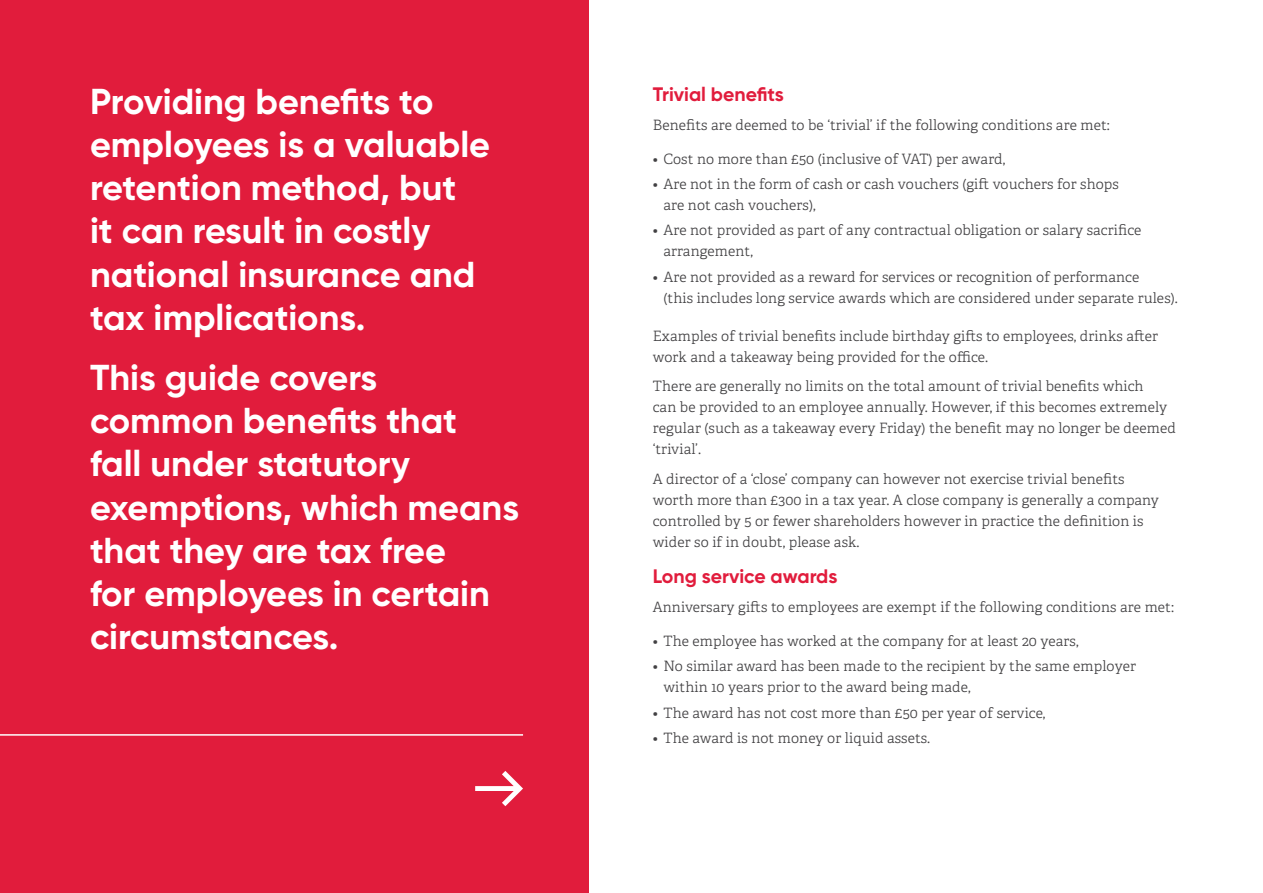
<style>
.page{position:relative;width:1263px;height:893px;background:#fff}
.page>*{position:absolute;margin:0;border:0;box-sizing:border-box;transform-origin:0 0}
.t1{font:700 36px/43.2px "Gilroy";color:#fff}
.t2{font:700 19.5px "Gilroy";color:#e11c3c}
.t3{font:300 14.25px/21px "Adelle";letter-spacing:.01em;color:#414042}
</style>
<div class="page">
<div style="left:0;top:0;width:589px;height:893px;background:#e11c3c"></div>
<svg style="left:475px;top:771px;width:48px;height:35px"></svg>
<hr style="left:0;top:734px;width:523px;height:2px;background:#fff">
<h1 class="t1" style="left:90px;top:79px;width:402px">Providing benefits to employees is a valuable retention method, but<br>it can result in costly national insurance and tax implications.</h1>
<h1 class="t1" style="left:90px;top:356px;width:431px">This guide covers common benefits that<br>fall under statutory exemptions, which means that they are tax free<br>for employees in certain circumstances.</h1>
<h2 class="t2" style="left:653px;top:82px;width:133px">Trivial benefits</h2>
<p class="t3" style="left:653px;top:115px;width:459px">Benefits are deemed to be ‘trivial’ if the following conditions are met:</p>
<p class="t3" style="left:653px;top:149px;width:354px">• Cost no more than £50 (inclusive of VAT) per award,</p>
<p class="t3" style="left:663px;top:174px;width:457px;text-indent:-11px">• Are not in the form of cash or cash vouchers (gift vouchers for shops are not cash vouchers),</p>
<p class="t3" style="left:663px;top:220px;width:479px;text-indent:-11px">• Are not provided as part of any contractual obligation or salary sacrifice arrangement,</p>
<p class="t3" style="left:663px;top:266px;width:516px;text-indent:-11px">• Are not provided as a reward for services or recognition of performance<br>(this includes long service awards which are considered under separate rules).</p>
<p class="t3" style="left:653px;top:325px;width:507px">Examples of trivial benefits include birthday gifts to employees, drinks after work and a takeaway being provided for the office.</p>
<p class="t3" style="left:653px;top:376px;width:524px">There are generally no limits on the total amount of trivial benefits which<br>can be provided to an employee annually. However, if this becomes extremely regular (such as a takeaway every Friday) the benefit may no longer be deemed ‘trivial’.</p>
<p class="t3" style="left:653px;top:468px;width:508px">A director of a ‘close’ company can however not exercise trivial benefits worth more than £300 in a tax year. A close company is generally a company controlled by 5 or fewer shareholders however in practice the definition is wider so if in doubt, please ask.</p>
<h2 class="t2" style="left:653px;top:564px;width:186px">Long service awards</h2>
<p class="t3" style="left:653px;top:597px;width:523px">Anniversary gifts to employees are exempt if the following conditions are met:</p>
<p class="t3" style="left:653px;top:631px;width:427px">• The employee has worked at the company for at least 20 years,</p>
<p class="t3" style="left:663px;top:656px;width:474px;text-indent:-11px">• No similar award has been made to the recipient by the same employer within 10 years prior to the award being made,</p>
<p class="t3" style="left:653px;top:702px;width:394px">• The award has not cost more than £50 per year of service,</p>
<p class="t3" style="left:653px;top:728px;width:279px">• The award is not money or liquid assets.</p>
</div>
